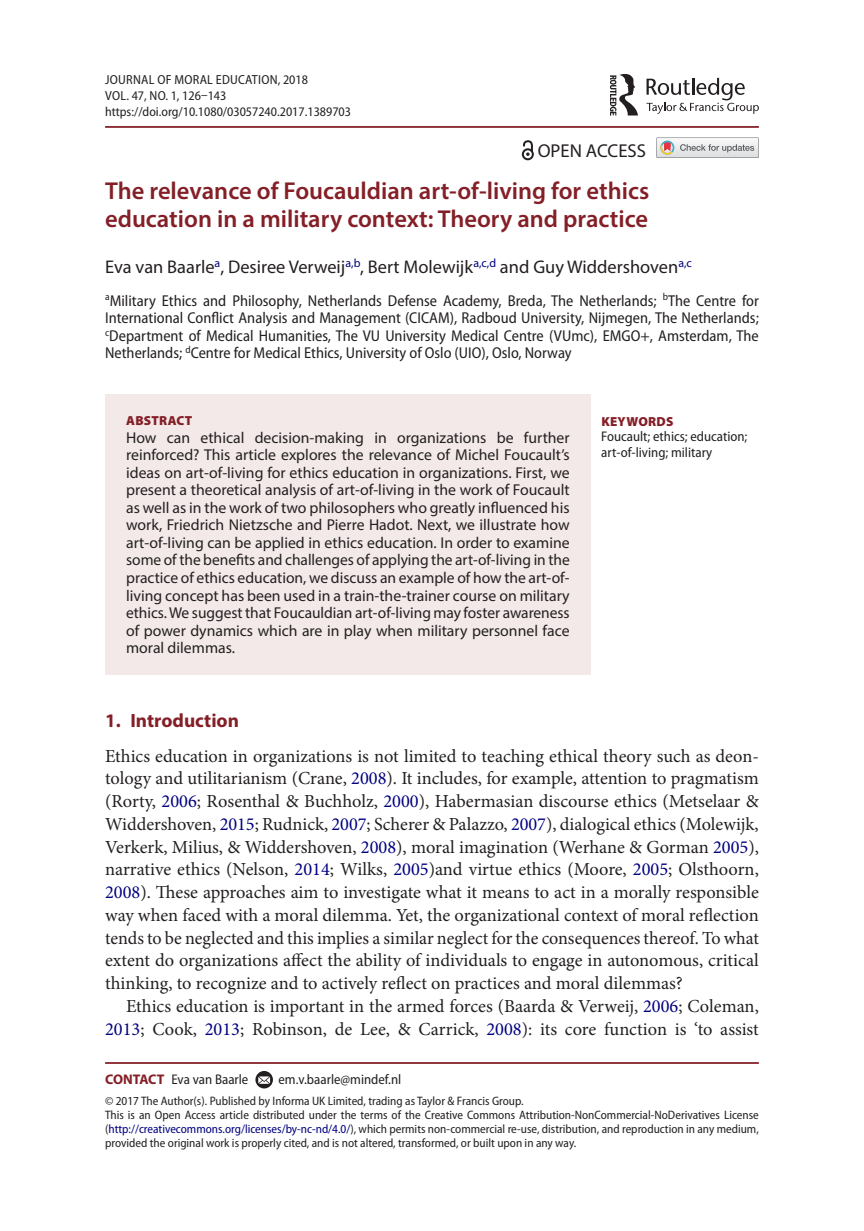
<style>
.page{position:relative;width:864px;height:1231px;background:#fff}
.page>*{position:absolute;margin:0;border:0;box-sizing:border-box;transform-origin:0 0}
.t1{font:600 24.5px/28px "Myriad Pro";color:#841f27}
.t2{font:700 19.25px "Myriad Pro";color:#841f27}
.t3{font:18.72px "Myriad Pro";color:#231f20}
.t4{font:18.38px/22.8px "Minion Pro";color:#231f20;text-align:justify}
.t5{font:18.38px "Myriad Pro";color:#231f20}
.t6{font:15.75px/17.5px "Myriad Pro";color:#231f20;text-align:justify}
.t7{font:semi-condensed 15.75px/17.5px "Myriad Pro";color:#231f20}
.t8{font:semi-condensed 14px/15.8px "Myriad Pro";color:#231f20}
.t9{font:semi-condensed 13.12px/15.8px "Myriad Pro";color:#231f20}
.t10{font:900 13.12px "Myriad Pro";letter-spacing:.02em;color:#841f27}
.t11{font:semi-condensed 12.25px/14px "Myriad Pro";color:#231f20}
.s1{color:#000080}
.s2{font-weight:700;font-stretch:normal;color:#841f27}
</style>
<div class="page">
<hr style="left:105px;top:126px;width:653px;height:2px;background:#841f27">
<div style="left:105px;top:394px;width:485px;height:280px;background:#f3e9e9"></div>
<hr style="left:105px;top:1061px;width:653px;height:2px;background:#841f27">
<svg style="left:255px;top:1070px;width:18px;height:18px"></svg>
<svg style="left:258px;top:1076px;width:12px;height:7px"></svg>
<svg style="left:646px;top:78px;width:112px;height:36px"></svg>
<svg style="left:609px;top:74px;width:28px;height:42px"></svg>
<svg style="left:521px;top:140px;width:12px;height:20px"></svg>
<svg style="left:656px;top:137px;width:102px;height:21px"></svg>
<p class="t9" style="left:105px;top:72px;width:247px">Journal of Moral Education, 2018<br>VOL. 47, NO. 1, 126–143 https://doi.org/10.1080/03057240.2017.1389703</p>
<p class="t3" style="left:537px;top:140px;width:110px">OPEN ACCESS</p>
<h1 class="t1" style="left:105px;top:177px;width:545px">The relevance of Foucauldian art-of-living for ethics education in a military context: Theory and practice</h1>
<p class="t5" style="left:105px;top:256px;width:588px">Eva van Baarle<sup>a</sup>, Desiree Verweij<sup>a,b</sup>, Bert Molewijk<sup>a,c,d</sup> and Guy Widdershoven<sup>a,c</sup></p>
<p class="t7" style="left:105px;top:292px;width:655px"><sup>a</sup>Military Ethics and Philosophy, Netherlands Defense Academy, Breda, The Netherlands; <sup>b</sup>The Centre for<br>International Conflict Analysis and Management (CICA</p>
<p class="t7" style="left:105px;top:309px;width:655px;text-align:justify;text-indent:333px">M), Radboud University, Nijmegen, The Netherlands; <sup>c</sup>Department of Medical Humanities, The VU University Medical Centre (VUmc), EMGO+, Amsterdam, The Netherlands; <sup>d</sup>Centre for Medical Ethics, University of Oslo (UIO), Oslo, Norway</p>
<p class="t10" style="left:126px;top:413px;width:68px">ABSTRACT</p>
<p class="t6" style="left:126px;top:428px;width:445px">How can ethical decision-making in organizations be further reinforced? This article explores the relevance of Michel Foucault’s ideas on art-of-living for ethics education in organizations. First, we present a theoretical analysis of art-of-living in the work of Foucault as well as in the work of two philosophers who greatly influenced his work, Friedrich Nietzsche and Pierre Hadot. Next, we illustrate how art-of-living can be applied in ethics education. In order to examine some of the benefits and challenges of applying the art-of-living in the practice of ethics education, we discuss an example of how the art-of&shy;living concept has been used in a train-the-trainer course on military ethics. We suggest that Foucauldian art-of-living may foster awareness of power dynamics which are in play when military personnel face moral dilemmas.</p>
<p class="t10" style="left:601px;top:414px;width:74px">KEYWORDS</p>
<p class="t8" style="left:601px;top:429px;width:148px">Foucault; ethics; education; art-of-living; military</p>
<p class="t2" style="left:105px;top:708px;width:135px">1. Introduction</p>
<p class="t4" style="left:105px;top:744px;width:655px">Ethics education in organizations is not limited to teaching ethical theory such as deon&shy;tology and utilitarianism (Crane, <span class="s1">2008</span>). It includes, for example, attention to pragmatism (Rorty, <span class="s1">2006</span>; Rosenthal &amp; Buchholz, <span class="s1">2000</span>), Habermasian discourse ethics (Metselaar &amp; Widdershoven, <span class="s1">2015</span>; Rudnick, <span class="s1">2007</span>; Scherer &amp; Palazzo, <span class="s1">2007</span>), dialogical ethics (Molewijk, Verkerk, Milius, &amp; Widdershoven, <span class="s1">2008</span>), moral imagination (Werhane &amp; Gorman <span class="s1">2005</span>), narrative ethics (Nelson, <span class="s1">2014</span>; Wilks, <span class="s1">2005</span>)and virtue ethics (Moore, <span class="s1">2005</span>; Olsthoorn, <span class="s1">2008</span>). These approaches aim to investigate what it means to act in a morally responsible way when faced with a moral dilemma. Yet, the organizational context of moral reflection tends to be neglected and this implies a similar neglect for the consequences thereof. To what extent do organizations affect the ability of individuals to engage in autonomous, critical thinking, to recognize and to actively reflect on practices and moral dilemmas?</p>
<p class="t4" style="left:105px;top:994px;width:655px;text-align:right">Ethics education is important in the armed forces (Baarda &amp; Verweij, <span class="s1">2006</span>; Coleman,<br><span class="s1">2013</span>; Cook, <span class="s1">2013</span>; Robinson, de Lee, &amp; Carrick, <span class="s1">2008</span>): its core function is ‘to assist</p>
<p class="t8" style="left:105px;top:1071px;width:145px"><span class="s2">CONTACT</span> Eva van Baarle</p>
<p class="t8" style="left:278px;top:1071px;width:124px">em.v.baarle@mindef.nl</p>
<p class="t11" style="left:105px;top:1093px;width:655px">© 2017 The Author(s). Published by Informa UK Limited, trading as Taylor &amp; Francis Group.<br>This is an Open Access article distributed under the terms of the Creative Commons Attribution-NonCommercial-NoDerivatives License (<span class="s1">http://creativecommons.org/licenses/by-nc-nd/4.0/</span>), which permits non-commercial re-use, distribution, and reproduction in any medium, provided the original work is properly cited, and is not altered, transformed, or built upon in any way.</p>
</div>
